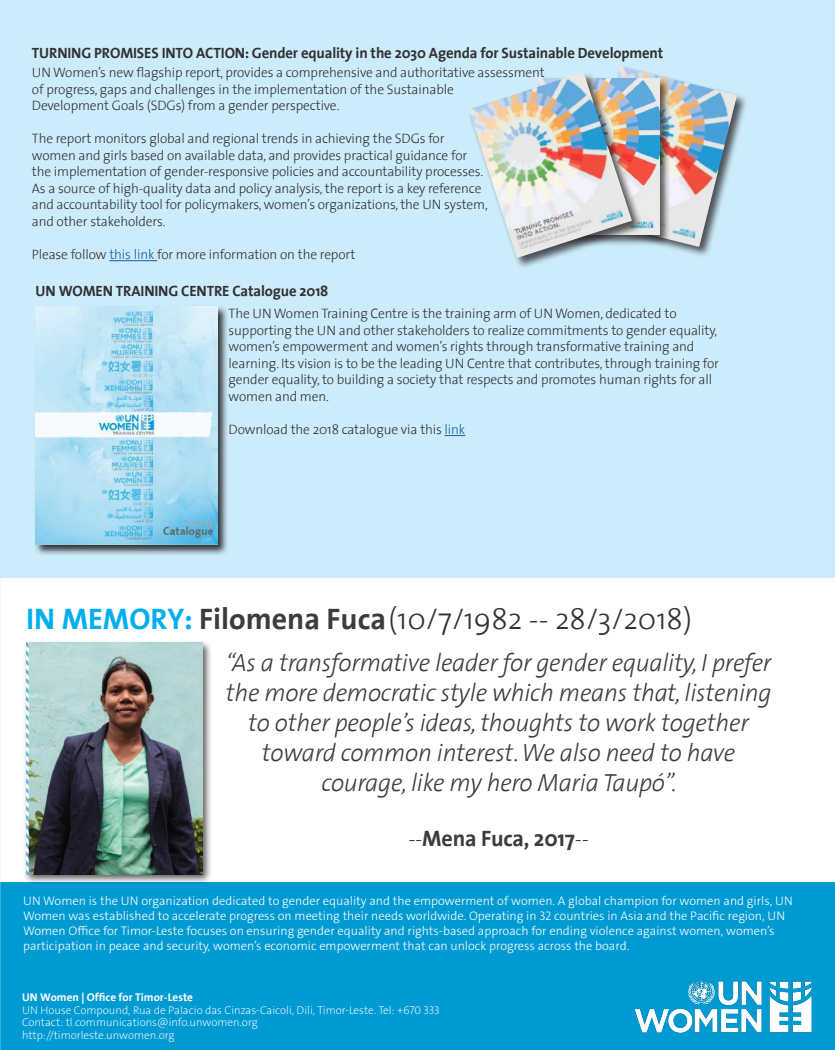
<style>
.page{position:relative;width:835px;height:1050px;background:#fff}
.page>*{position:absolute;margin:0;border:0;box-sizing:border-box;transform-origin:0 0}
.t1{font:300 30px "The Sans";color:#333233}
.t2{font:italic 300 25px/30px "The Sans";letter-spacing:-.01em;color:#3c3c3d;text-align:center}
.t3{font:700 22.5px "The Sans";letter-spacing:-.01em;color:#3c3c3d}
.t4{font:700 15px "The Sans";letter-spacing:-.01em;color:#333233}
.t5{font:300 13.75px/16.5px "The Sans";letter-spacing:-.01em;color:#333233}
.t6{font:300 12.5px/15px "The Sans C4 s";color:#fff}
.t7{font:200 11.25px/12.5px "The Sans C4 s";color:#fff}
.t8{font:700 11.25px "The Sans";color:#fff}
.s1{color:#175d9e}
.s2{font-weight:700;color:#00aeef}
.s3{font-weight:700;color:#3c3c3d}
.s4{font-weight:300}
</style>
<div class="page">
<div style="left:0;top:882px;width:834px;height:168px;background:#009ad3"></div>
<img style="left:634px;top:981px;width:178px;height:52px">
<div style="left:0;top:0;width:834px;height:578px;background:#ccecfb"></div>
<hr style="left:109px;top:261px;width:48px;height:1px;background:#175d9e">
<div style="left:580px;top:65px;width:168px;height:193px;background:#231f20;opacity:.75"></div>
<img style="left:581px;top:66px;width:155px;height:181px">
<div style="left:536px;top:77px;width:135px;height:170px;background:#231f20;opacity:.75"></div>
<img style="left:643px;top:78px;width:16px;height:157px">
<div style="left:467px;top:71px;width:176px;height:198px;background:#231f20;opacity:.75"></div>
<img style="left:468px;top:72px;width:163px;height:186px">
<div style="left:34px;top:305px;width:194px;height:251px;background:#231f20;opacity:.9"></div>
<img style="left:36px;top:306px;width:181px;height:239px">
<svg style="left:444px;top:435px;width:21px;height:1px"></svg>
<div style="left:23px;top:639px;width:189px;height:246px;background:#231f20;opacity:.75"></div>
<img style="left:26px;top:643px;width:176px;height:231px">
<p class="t4" style="left:32px;top:41px;width:632px">TURNING PROMISES INTO ACTION: Gender equality in the 2030 Agenda for Sustainable Development</p>
<p class="t5" style="left:32px;top:64px;width:514px">UN Women’s new flagship report, provides a comprehensive and authoritative assessment of progress, gaps and challenges in the implementation of the Sustainable<br>Development Goals (SDGs) from a gender perspective.</p>
<p class="t5" style="left:32px;top:130px;width:457px">The report monitors global and regional trends in achieving the SDGs for women and girls based on available data, and provides practical guidance for the implementation of gender-responsive policies and accountability processes.<br>As a source of high-quality data and policy analysis, the report is a key reference and accountability tool for policymakers, women’s organizations, the UN system, and other stakeholders.</p>
<p class="t5" style="left:32px;top:245px;width:325px">Please follow <span class="s1">this link</span> for more information on the report</p>
<p class="t4" style="left:36px;top:278px;width:294px">UN WOMEN TRAINING CENTRE Catalogue 2018</p>
<p class="t5" style="left:228px;top:305px;width:491px">The UN Women Training Centre is the training arm of UN Women, dedicated to supporting the UN and other stakeholders to realize commitments to gender equality, women’s empowerment and women’s rights through transformative training and learning. Its vision is to be the leading UN Centre that contributes, through training for gender equality, to building a society that respects and promotes human rights for all women and men.</p>
<p class="t5" style="left:228px;top:420px;width:238px">Download the 2018 catalogue via this <span class="s1">link</span></p>
<h1 class="t1" style="left:26px;top:594px;width:667px"><span class="s2">IN MEMORY:</span> <span class="s3">Filomena Fuca</span>(10/7/1982 -- 28/3/2018)</h1>
<p class="t2" style="left:225px;top:647px;width:547px">“As a transformative leader for gender equality, I prefer the more democratic style which means that, listening to other people’s ideas, thoughts to work together toward common interest. We also need to have courage, like my hero Maria Taupó”.</p>
<h3 class="t3" style="left:408px;top:820px;width:182px"><span class="s4">--</span>Mena Fuca, 2017<span class="s4">--</span></h3>
<p class="t6" style="left:23px;top:893px;width:770px">UN Women is the UN organization dedicated to gender equality and the empowerment of women. A global champion for women and girls, UN Women was established to accelerate progress on meeting their needs worldwide. Operating in 32 countries in Asia and the Pacific region, UN Women Office for Timor-Leste focuses on ensuring gender equality and rights-based approach for ending violence against women, women’s participation in peace and security, women’s economic empowerment that can unlock progress across the board.</p>
<p class="t8" style="left:22px;top:988px;width:172px">UN Women | Office for Timor-Leste</p>
<p class="t7" style="left:22px;top:1004px;width:418px">UN House Compound, Rua de Palacio das Cinzas-Caicoli, Dili, Timor-Leste. Tel: +670 333<br>Contact: tl.communications@info.unwomen.org<br>http://timorleste.unwomen.org</p>
</div>
